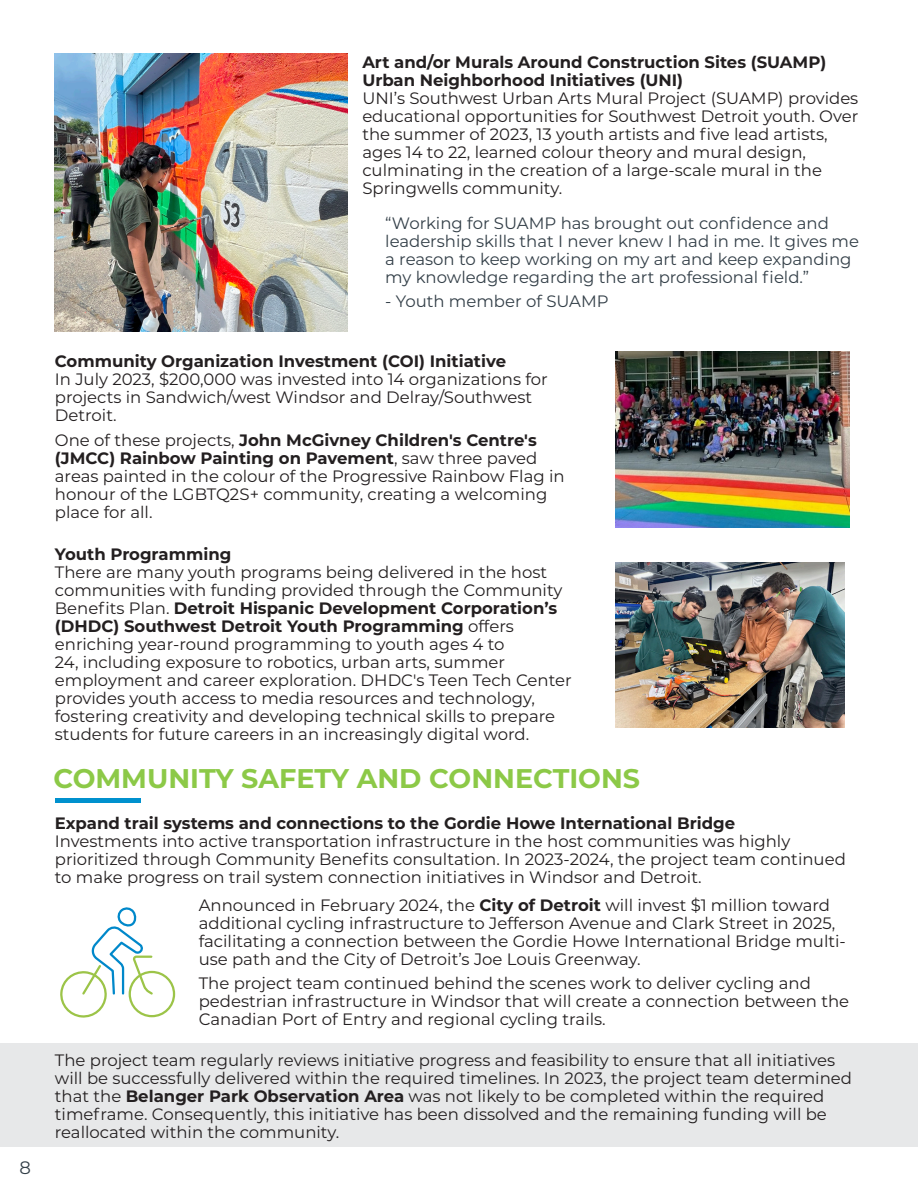
<style>
.page{position:relative;width:918px;height:1188px;background:#fff}
.page>*{position:absolute;margin:0;border:0;box-sizing:border-box;transform-origin:0 0}
.Normal_Paragraph{font:700 27px "Montserrat";color:#8cc947}
.t1{font:18px "Montserrat";color:#333f48}
.Normal_Paragraph-2{font:16.5px/18px "Montserrat";color:#231f20}
.Normal_Paragraph-3{font:700 16.5px "Montserrat";color:#231f20}
.Normal_Paragraph-4{font:16.5px/18px "Montserrat";color:#333f48}
.s1{font-weight:700}
</style>
<div class="page">
<div style="left:0;top:1044px;width:918px;height:103px;background:#e7e8e9"></div>
<div style="left:55px;top:798px;width:85px;height:5px;background:#0091ce"></div>
<img style="left:54px;top:54px;width:294px;height:278px">
<img style="left:616px;top:351px;width:233px;height:176px">
<div style="left:129px;top:971px;width:46px;height:46px;border:2px solid #9cc448;border-radius:50%"></div>
<svg style="left:60px;top:908px;width:95px;height:110px"></svg>
<img style="left:616px;top:563px;width:229px;height:164px">
<p class="t1" style="left:20px;top:1155px;width:13px">8</p>
<p class="Normal_Paragraph-3" style="left:362px;top:50px;width:465px">Art and/or Murals Around Construction Sites (SUAMP)</p>
<p class="Normal_Paragraph-3" style="left:362px;top:68px;width:322px">Urban Neighborhood Initiatives (UNI)</p>
<p class="Normal_Paragraph-2" style="left:362px;top:89px;width:498px">UNI’s Southwest Urban Arts Mural Project (SUAMP) provides educational opportunities for Southwest Detroit youth. Over the summer of 2023, 13 youth artists and five lead artists, ages 14 to 22, learned colour theory and mural design, culminating in the creation of a large-scale mural in the Springwells community.</p>
<p class="Normal_Paragraph-4" style="left:385px;top:213px;width:475px">“Working for SUAMP has brought out confidence and leadership skills that I never knew I had in me. It gives me a reason to keep working on my art and keep expanding my knowledge regarding the art professional field.”</p>
<p class="Normal_Paragraph-4" style="left:385px;top:292px;width:225px">- Youth member of SUAMP</p>
<p class="Normal_Paragraph-3" style="left:55px;top:349px;width:453px">Community Organization Investment (COI) Initiative</p>
<p class="Normal_Paragraph-2" style="left:55px;top:370px;width:495px">In July 2023, $200,000 was invested into 14 organizations for projects in Sandwich/west Windsor and Delray/Southwest<br>Detroit.</p>
<p class="Normal_Paragraph-2" style="left:55px;top:430px;width:511px">One of these projects, <span class="s1">John McGivney Children's Centre's (JMCC) Rainbow Painting on Pavement</span>, saw three paved areas painted in the colour of the Progressive Rainbow Flag in honour of the LGBTQ2S+ community, creating a welcoming place for all.</p>
<p class="Normal_Paragraph-3" style="left:55px;top:542px;width:178px">Youth Programming</p>
<p class="Normal_Paragraph-2" style="left:55px;top:562px;width:518px">There are many youth programs being delivered in the host communities with funding provided through the Community Benefits Plan. <span class="s1">Detroit Hispanic Development Corporation’s (DHDC) Southwest Detroit Youth Programming</span> offers enriching year-round programming to youth ages 4 to<br>24, including exposure to robotics, urban arts, summer employment and career exploration. DHDC's Teen Tech Center provides youth access to media resources and technology, fostering creativity and developing technical skills to prepare students for future careers in an increasingly digital word.</p>
<p class="Normal_Paragraph" style="left:53px;top:759px;width:588px">COMMUNITY SAFETY AND CONNECTIONS</p>
<p class="Normal_Paragraph-3" style="left:55px;top:811px;width:682px">Expand trail systems and connections to the Gordie Howe International Bridge</p>
<p class="Normal_Paragraph-2" style="left:55px;top:832px;width:793px">Investments into active transportation infrastructure in the host communities was highly prioritized through Community Benefits consultation. In 2023-2024, the project team continued to make progress on trail system connection initiatives in Windsor and Detroit.</p>
<p class="Normal_Paragraph-2" style="left:199px;top:895px;width:649px">Announced in February 2024, the <span class="s1">City of Detroit</span> will invest $1 million toward additional cycling infrastructure to Jefferson Avenue and Clark Street in 2025, facilitating a connection between the Gordie Howe International Bridge multi&shy;use path and the City of Detroit’s Joe Louis Greenway.</p>
<p class="Normal_Paragraph-2" style="left:199px;top:974px;width:652px">The project team continued behind the scenes work to deliver cycling and pedestrian infrastructure in Windsor that will create a connection between the<br>Canadian Port of Entry and regional cycling trails.</p>
<p class="Normal_Paragraph-2" style="left:55px;top:1051px;width:799px">The project team regularly reviews initiative progress and feasibility to ensure that all initiatives will be successfully delivered within the required timelines. In 2023, the project team determined that the <span class="s1">Belanger Park Observation Area</span> was not likely to be completed within the required timeframe. Consequently, this initiative has been dissolved and the remaining funding will be reallocated within the community.</p>
</div>
